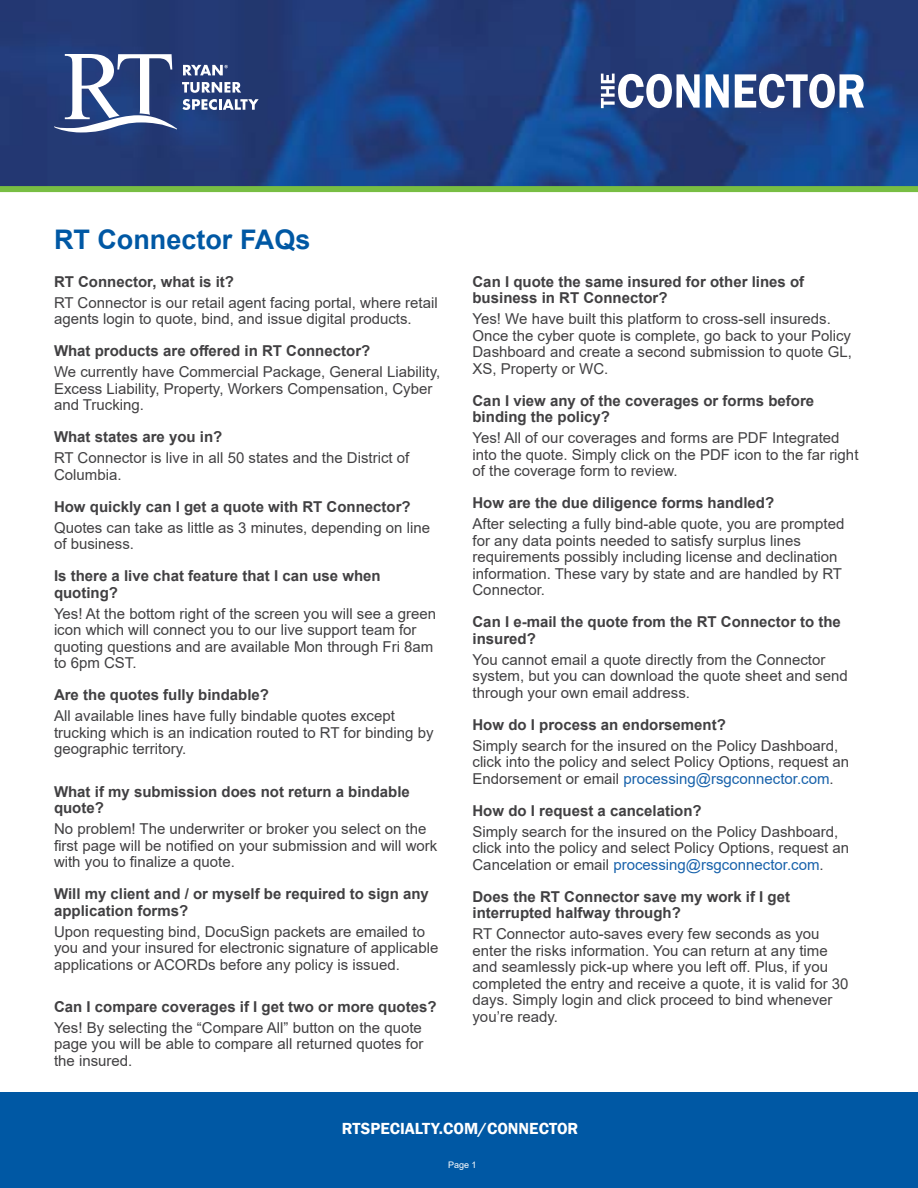
<style>
.page{position:relative;width:918px;height:1188px;background:#fff}
.page>*{position:absolute;margin:0;border:0;box-sizing:border-box;transform-origin:0 0}
.t1{font:700 27px "Arial";color:#0058a4}
.t2{font:600 16.5px "Franklin Gothic";color:#fff}
.t3{font:15px/16.5px "Arial";color:#414042}
.t4{font:700 15px/16.5px "Arial";color:#414042}
.t5{font:9px "Arial";color:#fff}
.s1{color:#1862ab}
</style>
<div class="page">
<img style="left:0;top:0;width:918px;height:186px">
<div style="left:0;top:1093px;width:918px;height:95px;background:#0058a4"></div>
<div style="left:0;top:186px;width:918px;height:6px;background:#78be43"></div>
<svg style="left:54px;top:54px;width:205px;height:78px"></svg>
<svg style="left:601px;top:74px;width:99px;height:34px"></svg>
<svg style="left:706px;top:74px;width:23px;height:34px"></svg>
<svg style="left:735px;top:74px;width:129px;height:34px"></svg>
<h1 class="t1" style="left:54px;top:221px;width:258px">RT Connector FAQs</h1>
<p class="t4" style="left:54px;top:274px;width:182px">RT Connector, what is it?</p>
<p class="t3" style="left:54px;top:294px;width:385px">RT Connector is our retail agent facing portal, where retail agents login to quote, bind, and issue digital products.</p>
<p class="t4" style="left:54px;top:343px;width:318px">What products are offered in RT Connector?</p>
<p class="t3" style="left:54px;top:364px;width:388px">We currently have Commercial Package, General Liability,<br>Excess Liability, Property, Workers Compensation, Cyber and Trucking.</p>
<p class="t4" style="left:54px;top:429px;width:170px">What states are you in?</p>
<p class="t3" style="left:54px;top:450px;width:357px">RT Connector is live in all 50 states and the District of<br>Columbia.</p>
<p class="t4" style="left:54px;top:498px;width:358px">How quickly can I get a quote with RT Connector?</p>
<p class="t3" style="left:54px;top:519px;width:378px">Quotes can take as little as 3 minutes, depending on line of business.</p>
<p class="t4" style="left:54px;top:568px;width:328px">Is there a live chat feature that I can use when quoting?</p>
<p class="t3" style="left:54px;top:605px;width:384px">Yes! At the bottom right of the screen you will see a green icon which will connect you to our live support team for quoting questions and are available Mon through Fri 8am to 6pm CST.</p>
<p class="t4" style="left:54px;top:687px;width:217px">Are the quotes fully bindable?</p>
<p class="t3" style="left:54px;top:708px;width:381px">All available lines have fully bindable quotes except trucking which is an indication routed to RT for binding by geographic territory.</p>
<p class="t4" style="left:54px;top:783px;width:357px">What if my submission does not return a bindable quote?</p>
<p class="t3" style="left:54px;top:821px;width:385px">No problem! The underwriter or broker you select on the first page will be notified on your submission and will work with you to finalize a quote.</p>
<p class="t4" style="left:54px;top:886px;width:376px">Will my client and / or myself be required to sign any application forms?</p>
<p class="t3" style="left:54px;top:923px;width:386px">Upon requesting bind, DocuSign packets are emailed to you and your insured for electronic signature of applicable applications or ACORDs before any policy is issued.</p>
<p class="t4" style="left:54px;top:998px;width:384px">Can I compare coverages if I get two or more quotes?</p>
<p class="t3" style="left:54px;top:1019px;width:371px;text-align:justify">Yes! By selecting the “Compare All” button on the quote page you will be able to compare all returned quotes for the insured.</p>
<p class="t4" style="left:472px;top:274px;width:333px">Can I quote the same insured for other lines of business in RT Connector?</p>
<p class="t3" style="left:472px;top:311px;width:381px">Yes! We have built this platform to cross-sell insureds.<br>Once the cyber quote is complete, go back to your Policy Dashboard and create a second submission to quote GL, XS, Property or WC.</p>
<p class="t4" style="left:472px;top:392px;width:343px">Can I view any of the coverages or forms before binding the policy?</p>
<p class="t3" style="left:472px;top:430px;width:388px">Yes! All of our coverages and forms are PDF Integrated into the quote. Simply click on the PDF icon to the far right of the coverage form to review.</p>
<p class="t4" style="left:472px;top:495px;width:303px">How are the due diligence forms handled?</p>
<p class="t3" style="left:472px;top:516px;width:373px">After selecting a fully bind-able quote, you are prompted for any data points needed to satisfy surplus lines requirements possibly including license and declination information. These vary by state and are handled by RT Connector.</p>
<p class="t4" style="left:472px;top:614px;width:370px">Can I e-mail the quote from the RT Connector to the insured?</p>
<p class="t3" style="left:472px;top:651px;width:377px">You cannot email a quote directly from the Connector system, but you can download the quote sheet and send through your own email address.</p>
<p class="t4" style="left:472px;top:716px;width:255px">How do I process an endorsement?</p>
<p class="t3" style="left:472px;top:737px;width:378px">Simply search for the insured on the Policy Dashboard, click into the policy and select Policy Options, request an<br>Endorsement or email <span class="s1">processing@rsgconnector.com</span>.</p>
<p class="t4" style="left:472px;top:802px;width:231px">How do I request a cancelation?</p>
<p class="t3" style="left:472px;top:823px;width:378px">Simply search for the insured on the Policy Dashboard, click into the policy and select Policy Options, request an<br>Cancelation or email <span class="s1">processing@rsgconnector.com</span>.</p>
<p class="t4" style="left:472px;top:888px;width:319px">Does the RT Connector save my work if I get interrupted halfway through?</p>
<p class="t3" style="left:472px;top:926px;width:378px">RT Connector auto-saves every few seconds as you enter the risks information. You can return at any time and seamlessly pick-up where you left off. Plus, if you completed the entry and receive a quote, it is valid for 30 days. Simply login and click proceed to bind whenever you’re ready.</p>
<p class="t2" style="left:342px;top:1118px;width:238px">RTSPECIALTY.COM/CONNECTOR</p>
<p class="t5" style="left:448px;top:1158px;width:30px">Page 1</p>
</div>
